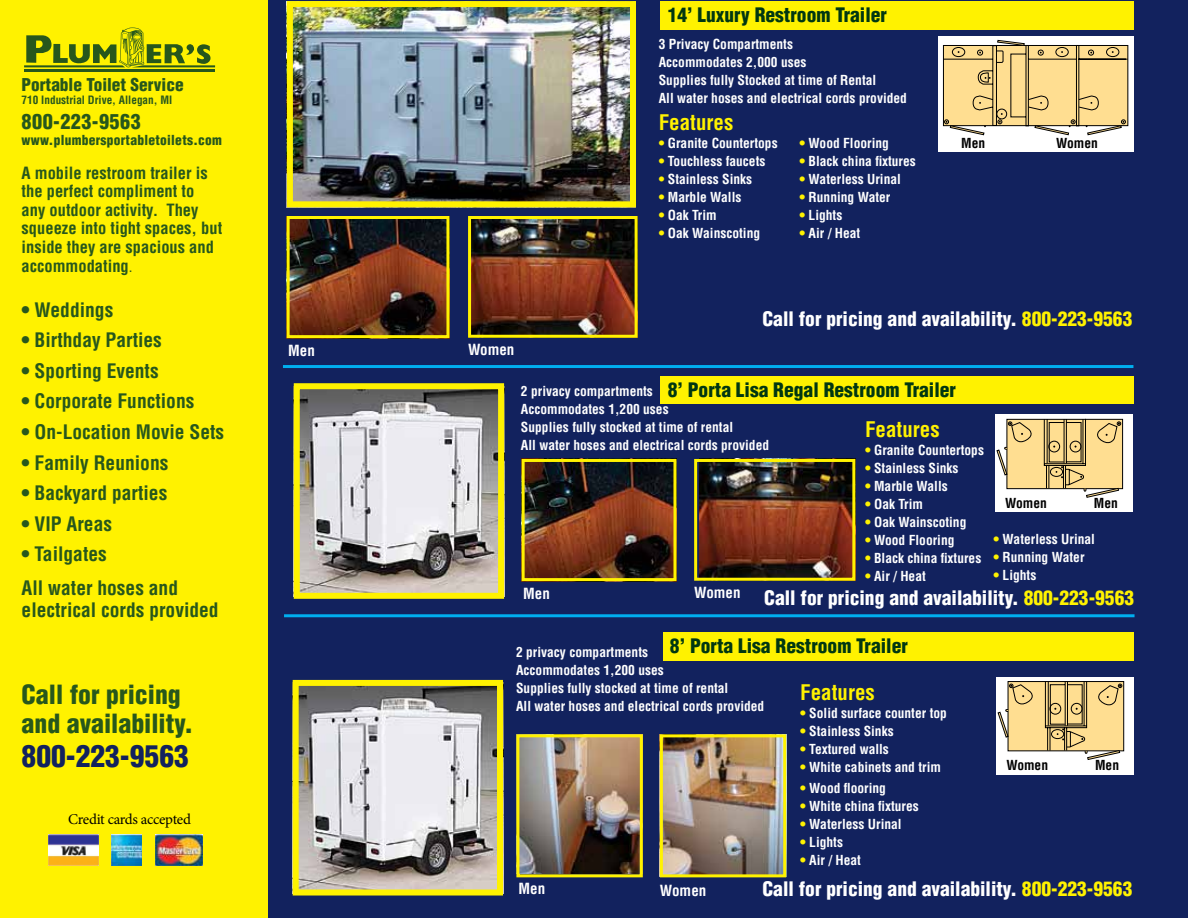
<style>
.page{position:relative;width:1188px;height:918px;background:#12225e}
.page>*{position:absolute;margin:0;border:0;box-sizing:border-box;transform-origin:0 0}
.t1{font:900 condensed 29.55px "Helvetica LT Std";color:#12225e}
.t2{font:900 condensed 25.8px/29.5px "Helvetica LT Std";color:#27571c}
.t3{font:700 condensed 21px "Helvetica LT Std";color:#fff200}
.t4{font:900 condensed 20.25px "Helvetica LT Std";letter-spacing:.02em;color:#27571c}
.t5{font:700 condensed 19.5px/33.6px "Helvetica LT Std";color:#27571c}
.t6{font:900 condensed 19.5px "Helvetica LT Std";color:#fff}
.t7{font:900 condensed 19.5px "Helvetica LT Std";color:#003711}
.t8{font:900 condensed 17.25px "Helvetica LT Std";color:#27571c}
.t9{font:700 condensed 16.5px/18.6px "Helvetica LT Std";color:#27571c}
.t10{font:700 condensed 15px "Helvetica LT Std";color:#fff}
.t11{font:15px "Minion Pro";letter-spacing:-.02em;color:#000}
.t12{font:700 condensed 13.5px/18px "Helvetica LT Std";color:#fff}
.t13{font:900 condensed 13.5px "Helvetica LT Std";letter-spacing:.02em;color:#27571c}
.t14{font:700 condensed 13.5px "Helvetica LT Std";color:#000}
.t15{font:700 condensed 11.25px "Helvetica LT Std";color:#27571c}
.s1{font-weight:400;font-size:15px}
.s2{color:#fff200}
</style>
<div class="page">
<img style="left:294px;top:8px;width:335px;height:192px">
<div style="left:287px;top:1px;width:349px;height:206px;border:6px solid #fff200"></div>
<img style="left:520px;top:738px;width:119px;height:135px">
<div style="left:516px;top:734px;width:127px;height:143px;border:3px solid #fff200"></div>
<img style="left:664px;top:738px;width:118px;height:135px">
<div style="left:660px;top:734px;width:126px;height:143px;border:3px solid #fff200"></div>
<img style="left:300px;top:687px;width:196px;height:202px">
<div style="left:293px;top:680px;width:210px;height:216px;border:6px solid #fff200"></div>
<img style="left:291px;top:220px;width:154px;height:114px">
<div style="left:287px;top:216px;width:162px;height:122px;border:3px solid #fff200"></div>
<img style="left:472px;top:220px;width:162px;height:114px">
<div style="left:468px;top:216px;width:170px;height:122px;border:3px solid #fff200"></div>
<hr style="left:283px;top:365px;width:850px;height:3px;background:#00aeef">
<div style="left:939px;top:37px;width:195px;height:115px;background:#fff"></div>
<svg style="left:943px;top:40px;width:186px;height:96px;background:#e4cb90"></svg>
<div style="left:0;top:0;width:268px;height:918px;background:#fff200"></div>
<hr style="left:24px;top:69px;width:191px;height:2px;background:#27571c">
<svg style="left:24px;top:28px;width:191px;height:39px"></svg>
<div style="left:663px;top:632px;width:471px;height:28px;background:#fff200"></div>
<div style="left:661px;top:1px;width:473px;height:28px;background:#fff200"></div>
<img style="left:49px;top:835px;width:49px;height:30px">
<img style="left:155px;top:835px;width:47px;height:30px">
<img style="left:112px;top:835px;width:30px;height:30px">
<div style="left:997px;top:677px;width:137px;height:97px;background:#fff"></div>
<svg style="left:997px;top:681px;width:126px;height:79px"></svg>
<img style="left:301px;top:390px;width:196px;height:202px">
<div style="left:294px;top:383px;width:210px;height:216px;border:6px solid #fff200"></div>
<div style="left:661px;top:376px;width:473px;height:28px;background:#fff200"></div>
<div style="left:996px;top:415px;width:137px;height:97px;background:#fff"></div>
<svg style="left:996px;top:418px;width:125px;height:80px"></svg>
<img style="left:526px;top:463px;width:146px;height:114px">
<div style="left:522px;top:459px;width:154px;height:122px;border:3px solid #fff200"></div>
<img style="left:700px;top:463px;width:151px;height:114px">
<div style="left:694px;top:459px;width:161px;height:122px;border:3px solid #fff200"></div>
<hr style="left:284px;top:614px;width:851px;height:3px;background:#00aeef">
<p class="t8" style="left:22px;top:73px;width:164px">Portable Toilet Service</p>
<p class="t15" style="left:22px;top:93px;width:152px">710 Industrial Drive, Allegan, MI</p>
<h3 class="t4" style="left:22px;top:108px;width:121px">800-223-9563</h3>
<p class="t13" style="left:22px;top:131px;width:202px">www.plumbersportabletoilets.com</p>
<p class="t9" style="left:22px;top:163px;width:202px">A mobile restroom trailer is the perfect compliment to any outdoor activity. They squeeze into tight spaces, but inside they are spacious and accommodating<span class="s1">.</span></p>
<h3 class="t5" style="left:22px;top:293px;width:93px">• Weddings</h3>
<h3 class="t5" style="left:22px;top:323px;width:142px">• Birthday Parties</h3>
<h3 class="t5" style="left:22px;top:354px;width:139px">• Sporting Events</h3>
<h3 class="t5" style="left:22px;top:384px;width:174px">• Corporate Functions</h3>
<h3 class="t5" style="left:22px;top:415px;width:204px">• On-Location Movie Sets</h3>
<h3 class="t5" style="left:22px;top:446px;width:148px">• Family Reunions</h3>
<h3 class="t5" style="left:22px;top:476px;width:147px">• Backyard parties</h3>
<h3 class="t5" style="left:22px;top:507px;width:92px">• VIP Areas</h3>
<h3 class="t5" style="left:22px;top:537px;width:158px">• Tailgates<br>All water hoses and</h3>
<h3 class="t5" style="left:22px;top:593px;width:199px">electrical cords provided</h3>
<h2 class="t2" style="left:22px;top:679px;width:173px">Call for pricing and availability.</h2>
<h1 class="t1" style="left:22px;top:738px;width:169px">800-223-9563</h1>
<p class="t11" style="left:68px;top:809px;width:124px">Credit cards accepted</p>
<h3 class="t7" style="left:668px;top:2px;width:221px">14’ Luxury Restroom Trailer</h3>
<p class="t12" style="left:659px;top:35px;width:250px">3 Privacy Compartments<br>Accommodates 2,000 uses<br>Supplies fully Stocked at time of Rental<br>All water hoses and electrical cords provided</p>
<p class="t12" style="left:800px;top:134px;width:91px"><span class="s2">•</span> Wood Flooring</p>
<p class="t12" style="left:800px;top:152px;width:118px"><span class="s2">•</span> Black china fixtures</p>
<p class="t12" style="left:800px;top:170px;width:103px"><span class="s2">•</span> Waterless Urinal</p>
<p class="t12" style="left:800px;top:188px;width:92px"><span class="s2">•</span> Running Water</p>
<p class="t12" style="left:800px;top:206px;width:44px"><span class="s2">•</span> Lights</p>
<p class="t12" style="left:800px;top:224px;width:62px"><span class="s2">•</span> Air / Heat</p>
<h3 class="t3" style="left:659px;top:109px;width:76px">Features</h3>
<p class="t12" style="left:659px;top:134px;width:120px"><span class="s2">•</span> Granite Countertops</p>
<p class="t12" style="left:659px;top:152px;width:108px"><span class="s2">•</span> Touchless faucets</p>
<p class="t12" style="left:659px;top:170px;width:95px"><span class="s2">•</span> Stainless Sinks</p>
<p class="t12" style="left:659px;top:188px;width:84px"><span class="s2">•</span> Marble Walls</p>
<p class="t12" style="left:659px;top:206px;width:59px"><span class="s2">•</span> Oak Trim</p>
<p class="t12" style="left:659px;top:224px;width:103px"><span class="s2">•</span> Oak Wainscoting</p>
<p class="t14" style="left:961px;top:135px;width:26px">Men</p>
<p class="t14" style="left:1056px;top:135px;width:43px">Women</p>
<p class="t10" style="left:288px;top:341px;width:28px">Men</p>
<p class="t10" style="left:468px;top:340px;width:48px">Women</p>
<h3 class="t6" style="left:762px;top:307px;width:371px">Call for pricing and availability. <span class="s2">800-223-9563</span></h3>
<h3 class="t7" style="left:668px;top:377px;width:290px">8’ Porta Lisa Regal Restroom Trailer</h3>
<p class="t12" style="left:521px;top:382px;width:250px">2 privacy compartments<br>Accommodates 1,200 uses<br>Supplies fully stocked at time of rental<br>All water hoses and electrical cords provided</p>
<h3 class="t3" style="left:865px;top:416px;width:76px">Features</h3>
<p class="t12" style="left:865px;top:441px;width:120px"><span class="s2">•</span> Granite Countertops</p>
<p class="t12" style="left:865px;top:459px;width:95px"><span class="s2">•</span> Stainless Sinks</p>
<p class="t12" style="left:865px;top:477px;width:84px"><span class="s2">•</span> Marble Walls</p>
<p class="t12" style="left:865px;top:495px;width:59px"><span class="s2">•</span> Oak Trim</p>
<p class="t12" style="left:865px;top:513px;width:103px"><span class="s2">•</span> Oak Wainscoting</p>
<p class="t12" style="left:865px;top:531px;width:91px"><span class="s2">•</span> Wood Flooring</p>
<p class="t12" style="left:865px;top:549px;width:118px"><span class="s2">•</span> Black china fixtures</p>
<p class="t12" style="left:865px;top:567px;width:62px"><span class="s2">•</span> Air / Heat</p>
<p class="t14" style="left:1005px;top:495px;width:43px">Women</p>
<p class="t14" style="left:1094px;top:495px;width:26px">Men</p>
<p class="t12" style="left:994px;top:530px;width:103px"><span class="s2">•</span> Waterless Urinal</p>
<p class="t12" style="left:994px;top:548px;width:92px"><span class="s2">•</span> Running Water</p>
<p class="t12" style="left:994px;top:566px;width:44px"><span class="s2">•</span> Lights</p>
<h3 class="t6" style="left:764px;top:585px;width:371px">Call for pricing and availability. <span class="s2">800-223-9563</span></h3>
<p class="t10" style="left:523px;top:584px;width:28px">Men</p>
<p class="t10" style="left:694px;top:583px;width:48px">Women</p>
<h3 class="t7" style="left:670px;top:633px;width:239px">8’ Porta Lisa Restroom Trailer</h3>
<p class="t12" style="left:516px;top:643px;width:250px">2 privacy compartments<br>Accommodates 1,200 uses<br>Supplies fully stocked at time of rental<br>All water hoses and electrical cords provided</p>
<h3 class="t3" style="left:800px;top:679px;width:76px">Features</h3>
<p class="t12" style="left:800px;top:704px;width:148px"><span class="s2">•</span> Solid surface counter top</p>
<p class="t12" style="left:800px;top:722px;width:95px"><span class="s2">•</span> Stainless Sinks</p>
<p class="t12" style="left:800px;top:740px;width:90px"><span class="s2">•</span> Textured walls</p>
<p class="t12" style="left:800px;top:758px;width:142px"><span class="s2">•</span> White cabinets and trim</p>
<p class="t12" style="left:800px;top:779px;width:87px"><span class="s2">•</span> Wood flooring</p>
<p class="t12" style="left:800px;top:797px;width:120px"><span class="s2">•</span> White china fixtures</p>
<p class="t12" style="left:800px;top:815px;width:103px"><span class="s2">•</span> Waterless Urinal</p>
<p class="t12" style="left:800px;top:833px;width:44px"><span class="s2">•</span> Lights</p>
<p class="t12" style="left:800px;top:851px;width:62px"><span class="s2">•</span> Air / Heat</p>
<p class="t14" style="left:1006px;top:757px;width:43px">Women</p>
<p class="t14" style="left:1095px;top:757px;width:26px">Men</p>
<p class="t10" style="left:519px;top:880px;width:28px">Men</p>
<p class="t10" style="left:660px;top:881px;width:48px">Women</p>
<h3 class="t6" style="left:762px;top:877px;width:371px">Call for pricing and availability. <span class="s2">800-223-9563</span></h3>
</div>
